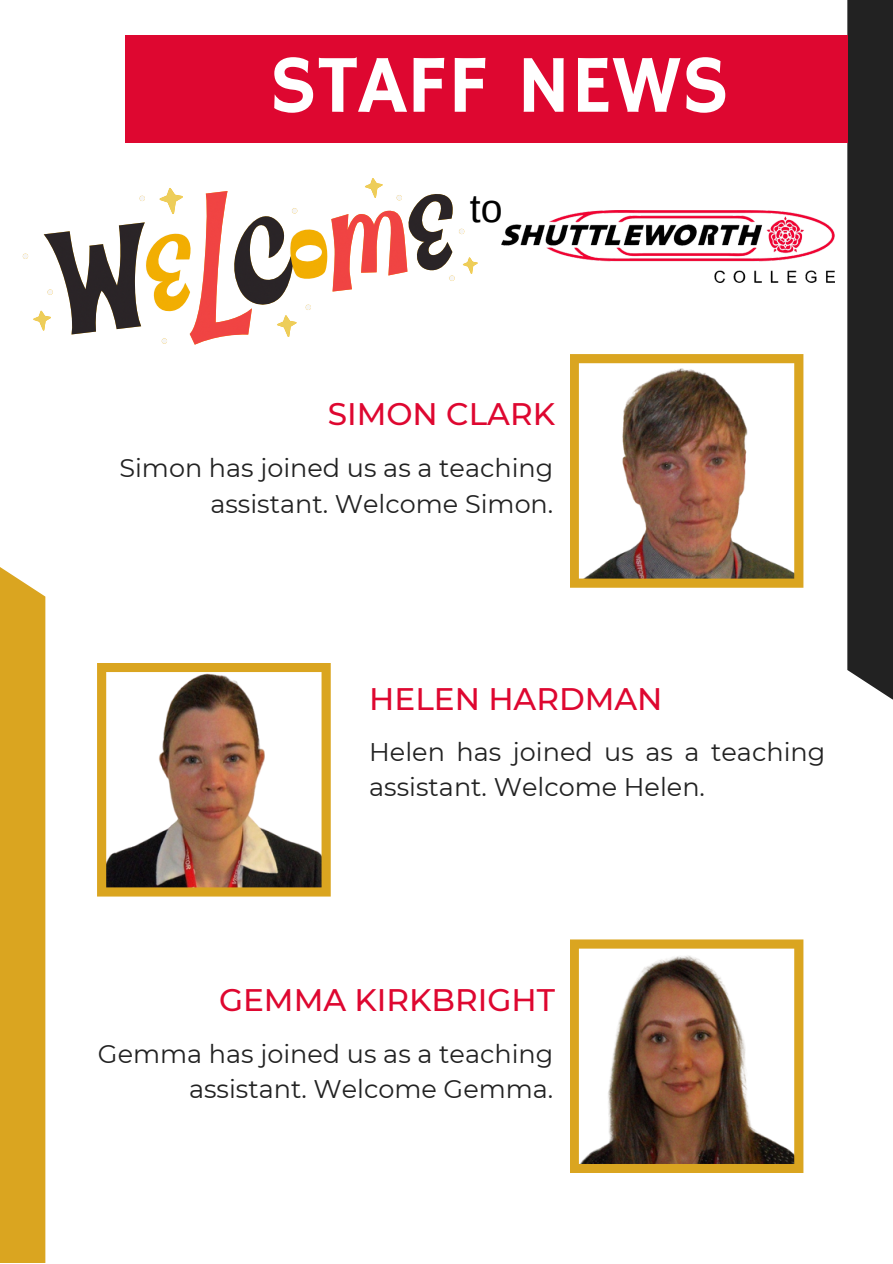
<style>
.page{position:relative;width:893px;height:1264px;background:#fff}
.page>*{position:absolute;margin:0;border:0;box-sizing:border-box;transform-origin:0 0}
.t1{font:82.5px "Hammersmith One";color:#fff}
.t2{font:39.15px "Arimo";color:#000}
.t3{font:500 31.05px "Montserrat";color:#de0730}
.t4{font:25.5px/35.5px "Montserrat";color:#222;text-align:right}
</style>
<div class="page">
<div style="left:0;top:567px;width:45px;height:695px;background:#daa520"></div>
<div style="left:847px;top:0;width:45px;height:699px;background:#222"></div>
<div style="left:125px;top:35px;width:722px;height:108px;background:#de0730"></div>
<img style="left:570px;top:354px;width:233px;height:233px">
<img style="left:22px;top:178px;width:456px;height:167px">
<img style="left:501px;top:210px;width:333px;height:72px">
<img style="left:97px;top:663px;width:234px;height:233px">
<svg style="left:570px;top:939px;width:233px;height:234px"></svg>
<p class="t1" style="left:269px;top:37px;width:461px">STAFF NEWS</p>
<p class="t2" style="left:470px;top:187px;width:34px">to</p>
<p class="t3" style="left:328px;top:395px;width:229px">SIMON CLARK</p>
<p class="t4" style="left:119px;top:450px;width:435px">Simon has joined us as a teaching assistant. Welcome Simon.</p>
<p class="t3" style="left:369px;top:679px;width:295px">HELEN HARDMAN</p>
<p class="t4" style="left:369px;top:735px;width:457px;line-height:34.8px;text-align:left">Helen has joined us as a teaching assistant. Welcome Helen.</p>
<p class="t3" style="left:219px;top:980px;width:337px">GEMMA KIRKBRIGHT</p>
<p class="t4" style="left:98px;top:1035px;width:457px">Gemma has joined us as a teaching assistant. Welcome Gemma.</p>
</div>
